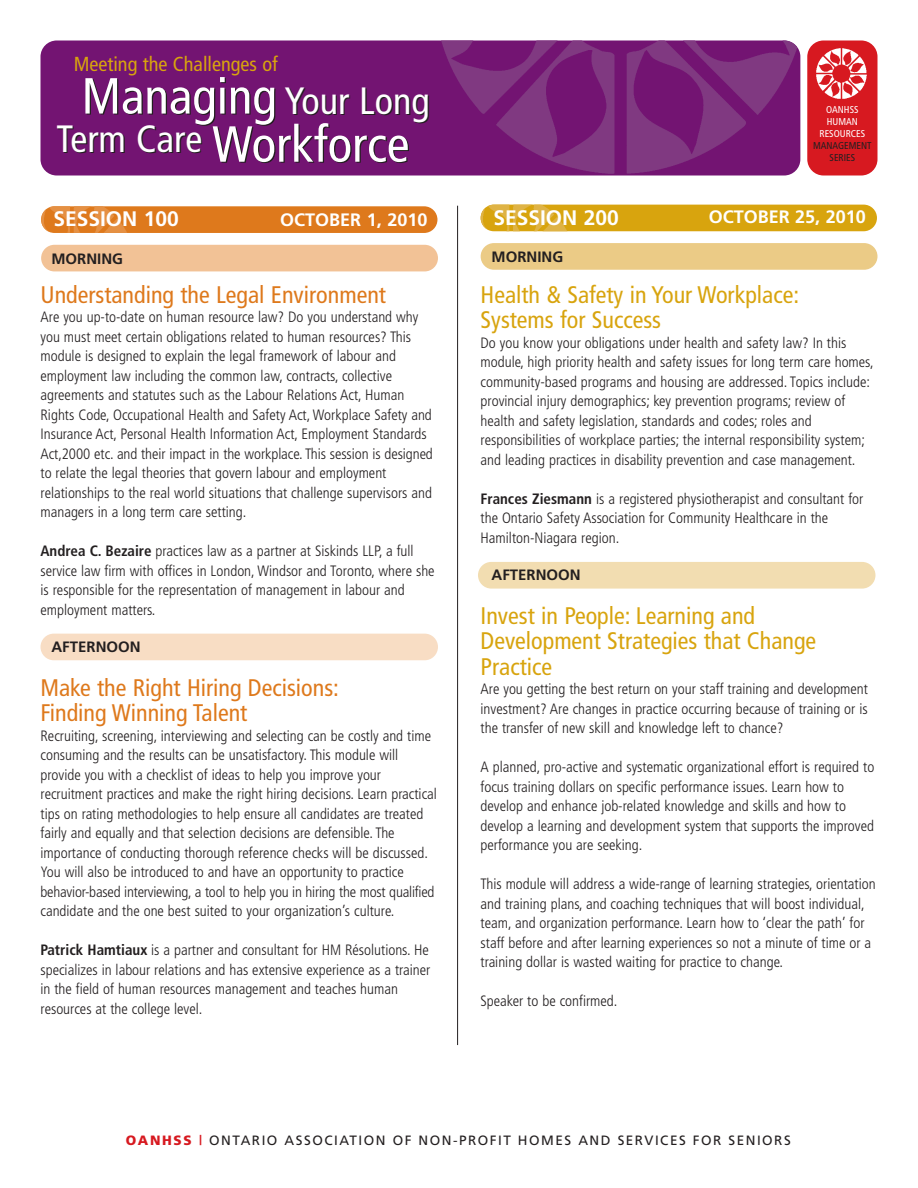
<style>
.page{position:relative;width:918px;height:1188px;background:#fff}
.page>*{position:absolute;margin:0;border:0;box-sizing:border-box;transform-origin:0 0}
.t1{font:condensed 50.7px/48.2px "Frutiger";color:#fff;text-align:center}
.t2{font:condensed 24px/25.5px "Frutiger";color:#d8a40e}
.t3{font:condensed 24px/25.5px "Frutiger";color:#de791c}
.t4{font:700 21px "Frutiger";color:#fff}
.t5{font:condensed 20.25px "Frutiger";color:#d8a40e}
.t6{font:700 18px "Frutiger";color:#fff}
.t7{font:300 condensed 15px/19.5px "Frutiger";color:#231f20}
.t8{font:700 15px "Frutiger";color:#231f20}
.t9{font:13.5px "Frutiger";letter-spacing:.11em;color:#231f20}
.t10{font:condensed 9.9px/12px "Frutiger";color:#fff;text-align:center}
.t11{font:condensed 9.9px/12px "Frutiger";color:#231f20;text-align:center}
.s1{font-size:37.95px}
.s2{font-weight:700}
.s3{font-weight:900;color:#d71920}
.s4{font-weight:700;color:#d71920}
</style>
<div class="page">
<div style="left:478px;top:562px;width:397px;height:27px;background:#f2ddb1;border-radius:13px"></div>
<div style="left:481px;top:243px;width:397px;height:27px;background:#ebcb86;border-radius:13px"></div>
<div style="left:481px;top:205px;width:396px;height:26px;background:#d8a40e;border-radius:13px"></div>
<img style="left:481px;top:205px;width:86px;height:26px">
<div style="left:41px;top:245px;width:397px;height:26px;background:#f2c296;border-radius:13px"></div>
<div style="left:40px;top:634px;width:398px;height:26px;background:#f8ddc4;border-radius:13px"></div>
<div style="left:41px;top:206px;width:396px;height:27px;background:#de791c;border-radius:13px"></div>
<img style="left:41px;top:206px;width:99px;height:27px">
<hr style="left:457px;top:206px;width:1px;height:839px;background:#231f20">
<div style="left:40px;top:40px;width:760px;height:136px;background:#731472;border-radius:16px"></div>
<img style="left:419px;top:40px;width:381px;height:136px">
<div style="left:807px;top:40px;width:71px;height:136px;background:#d71920;border-radius:16px"></div>
<img style="left:816px;top:48px;width:51px;height:51px">
<h3 class="t5" style="left:74px;top:56px;width:206px">Meeting the Challenges of</h3>
<h1 class="t1" style="left:56px;top:76px;width:375px">Managing <span class="s1">Your Long<br></span><sup>Term</sup> <sup>Care</sup> Workforce</h1>
<h3 class="t4" style="left:53px;top:211px;width:127px">SESSION 100</h3>
<p class="t6" style="left:280px;top:213px;width:149px">OCTOBER 1, 2010</p>
<p class="t8" style="left:52px;top:253px;width:73px">MORNING</p>
<h2 class="t3" style="left:40px;top:284px;width:347px">Understanding the Legal Environment</h2>
<p class="t7" style="left:40px;top:309px;width:394px">Are you up-to-date on human resource law? Do you understand why you must meet certain obligations related to human resources? This module is designed to explain the legal framework of labour and employment law including the common law, contracts, collective agreements and statutes such as the Labour Relations Act, Human Rights Code, Occupational Health and Safety Act, Workplace Safety and Insurance Act, Personal Health Information Act, Employment Standards Act,2000 etc. and their impact in the workplace. This session is designed to relate the legal theories that govern labour and employment relationships to the real world situations that challenge supervisors and managers in a long term care setting.</p>
<p class="t7" style="left:40px;top:543px;width:396px"><span class="s2">Andrea C. Bezaire</span> practices law as a partner at Siskinds LLP, a full service law firm with offices in London, Windsor and Toronto, where she is responsible for the representation of management in labour and employment matters.</p>
<p class="t8" style="left:52px;top:641px;width:91px">AFTERNOON</p>
<h2 class="t3" style="left:40px;top:677px;width:300px">Make the Right Hiring Decisions:<br>Finding Winning Talent</h2>
<p class="t7" style="left:40px;top:727px;width:398px">Recruiting, screening, interviewing and selecting can be costly and time consuming and the results can be unsatisfactory. This module will provide you with a checklist of ideas to help you improve your recruitment practices and make the right hiring decisions. Learn practical tips on rating methodologies to help ensure all candidates are treated fairly and equally and that selection decisions are defensible. The importance of conducting thorough reference checks will be discussed.<br>You will also be introduced to and have an opportunity to practice behavior-based interviewing, a tool to help you in hiring the most qualified candidate and the one best suited to your organization’s culture.</p>
<p class="t7" style="left:40px;top:942px;width:391px"><span class="s2">Patrick Hamtiaux</span> is a partner and consultant for HM Résolutions. He specializes in labour relations and has extensive experience as a trainer in the field of human resources management and teaches human resources at the college level.</p>
<p class="t10" style="left:820px;top:105px;width:47px">OANHSS<br>HUMAN<br>RESOURCES</p>
<p class="t11" style="left:813px;top:141px;width:60px">MANAGEMENT<br>SERIES</p>
<h3 class="t4" style="left:493px;top:209px;width:127px">SESSION 200</h3>
<p class="t6" style="left:709px;top:210px;width:159px">OCTOBER 25, 2010</p>
<p class="t8" style="left:492px;top:251px;width:73px">MORNING</p>
<h2 class="t2" style="left:481px;top:284px;width:320px">Health &amp; Safety in Your Workplace:<br>Systems for Success</h2>
<p class="t7" style="left:481px;top:334px;width:395px">Do you know your obligations under health and safety law? In this module, high priority health and safety issues for long term care homes, community-based programs and housing are addressed. Topics include: provincial injury demographics; key prevention programs; review of health and safety legislation, standards and codes; roles and responsibilities of workplace parties; the internal responsibility system; and leading practices in disability prevention and case management.</p>
<p class="t7" style="left:481px;top:490px;width:384px"><span class="s2">Frances Ziesmann</span> is a registered physiotherapist and consultant for the Ontario Safety Association for Community Healthcare in the<br>Hamilton-Niagara region.</p>
<p class="t8" style="left:492px;top:569px;width:91px">AFTERNOON</p>
<h2 class="t2" style="left:481px;top:605px;width:337px">Invest in People: Learning and<br>Development Strategies that Change<br>Practice</h2>
<p class="t7" style="left:481px;top:681px;width:389px;text-align:justify">Are you getting the best return on your staff training and development investment? Are changes in practice occurring because of training or is the transfer of new skill and knowledge left to chance?</p>
<p class="t7" style="left:481px;top:759px;width:395px">A planned, pro-active and systematic organizational effort is required to focus training dollars on specific performance issues. Learn how to develop and enhance job-related knowledge and skills and how to develop a learning and development system that supports the improved performance you are seeking.</p>
<p class="t7" style="left:481px;top:876px;width:397px">This module will address a wide-range of learning strategies, orientation and training plans, and coaching techniques that will boost individual, team, and organization performance. Learn how to ‘clear the path’ for staff before and after learning experiences so not a minute of time or a training dollar is wasted waiting for practice to change.</p>
<p class="t7" style="left:481px;top:993px;width:138px">Speaker to be confirmed.</p>
<p class="t9" style="left:126px;top:1135px;width:666px"><span class="s3">OANHSS</span> <span class="s4">|</span> ONTARIO ASSOCIATION OF NON-PROFIT HOMES AND SERVICES FOR SENIORS</p>
</div>
